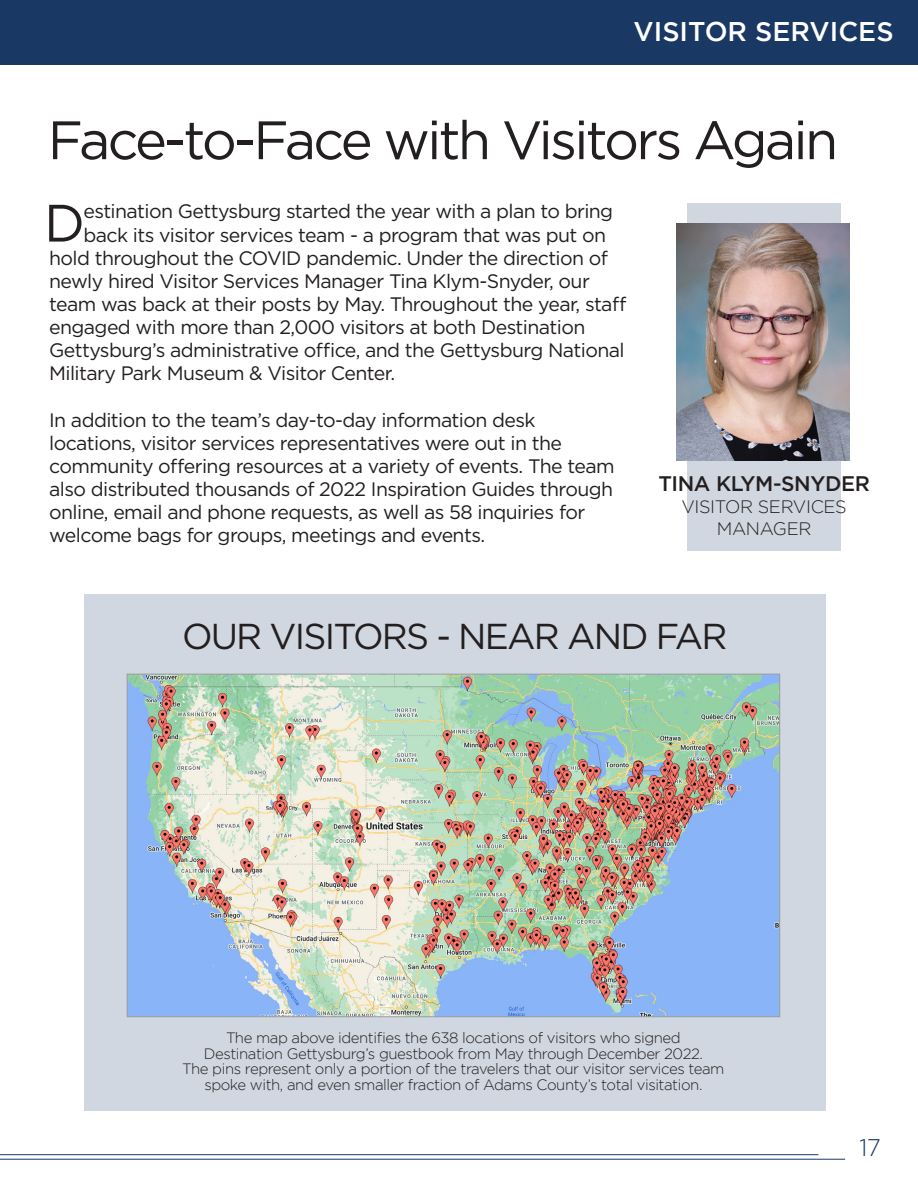
<style>
.page{position:relative;width:918px;height:1188px;background:#fff}
.page>*{position:absolute;margin:0;border:0;box-sizing:border-box;transform-origin:0 0}
.t1{font:54px "Gotham";letter-spacing:-.05em;color:#231f20}
.t2{font:52.5px "Gotham";color:#231f20}
.t3{font:36px "Gotham";letter-spacing:-.05em;color:#231f20}
.t4{font:500 27px "Gotham";color:#fff}
.t5{font:300 24px "Gotham";color:#183964}
.t6{font:500 21px "Gotham";letter-spacing:-.02em;color:#231f20}
.t7{font:19.5px/23.1px "Gotham";letter-spacing:-.03em;color:#231f20}
.t8{font:300 18px "Gotham";letter-spacing:-.02em;color:#231f20}
.t9{font:300 15px "Gotham";letter-spacing:-.03em;color:#231f20}
</style>
<div class="page">
<div style="left:84px;top:594px;width:741px;height:516px;background:#d1d7e0"></div>
<div style="left:0;top:0;width:918px;height:65px;background:#193863"></div>
<hr style="left:0;top:1159px;width:845px;height:1px;background:#183964">
<hr style="left:0;top:1154px;width:818px;height:1px;background:#183964">
<div style="left:687px;top:204px;width:153px;height:347px;background:#d1d7e0"></div>
<img style="left:677px;top:223px;width:172px;height:238px">
<img style="left:129px;top:676px;width:649px;height:339px">
<p class="t4" style="left:634px;top:16px;width:262px">VISITOR SERVICES</p>
<p class="t1" style="left:48px;top:106px;width:792px">Face-to-Face with Visitors Again</p>
<p class="t2" style="left:44px;top:189px;width:43px">D</p>
<p class="t7" style="left:83px;top:200px;width:531px">estination Gettysburg started the year with a plan to bring</p>
<p class="t7" style="left:83px;top:223px;width:524px">back its visitor services team - a program that was put on</p>
<p class="t7" style="left:49px;top:246px;width:560px">hold throughout the COVID pandemic. Under the direction of</p>
<p class="t7" style="left:49px;top:269px;width:542px">newly hired Visitor Services Manager Tina Klym-Snyder, our</p>
<p class="t7" style="left:49px;top:292px;width:579px">team was back at their posts by May. Throughout the year, staff</p>
<p class="t7" style="left:49px;top:315px;width:538px">engaged with more than 2,000 visitors at both Destination</p>
<p class="t7" style="left:49px;top:338px;width:577px">Gettysburg’s administrative office, and the Gettysburg National</p>
<p class="t7" style="left:49px;top:361px;width:348px">Military Park Museum &amp; Visitor Center.</p>
<p class="t7" style="left:49px;top:408px;width:567px">In addition to the team’s day-to-day information desk locations, visitor services representatives were out in the community offering resources at a variety of events. The team also distributed thousands of 2022 Inspiration Guides through online, email and phone requests, as well as 58 inquiries for welcome bags for groups, meetings and events.</p>
<p class="t6" style="left:658px;top:472px;width:213px">TINA KLYM-SNYDER</p>
<p class="t8" style="left:681px;top:497px;width:167px">VISITOR SERVICES</p>
<p class="t8" style="left:717px;top:519px;width:96px">MANAGER</p>
<p class="t3" style="left:182px;top:613px;width:547px">OUR VISITORS - NEAR AND FAR</p>
<p class="t9" style="left:226px;top:1029px;width:456px">The map above identifies the 638 locations of visitors who signed</p>
<p class="t9" style="left:204px;top:1045px;width:501px">Destination Gettysburg’s guestbook from May through December 2022.</p>
<p class="t9" style="left:182px;top:1061px;width:544px">The pins represent only a portion of the travelers that our visitor services team</p>
<p class="t9" style="left:204px;top:1077px;width:500px">spoke with, and even smaller fraction of Adams County’s total visitation.</p>
<p class="t5" style="left:859px;top:1134px;width:23px">17</p>
</div>
